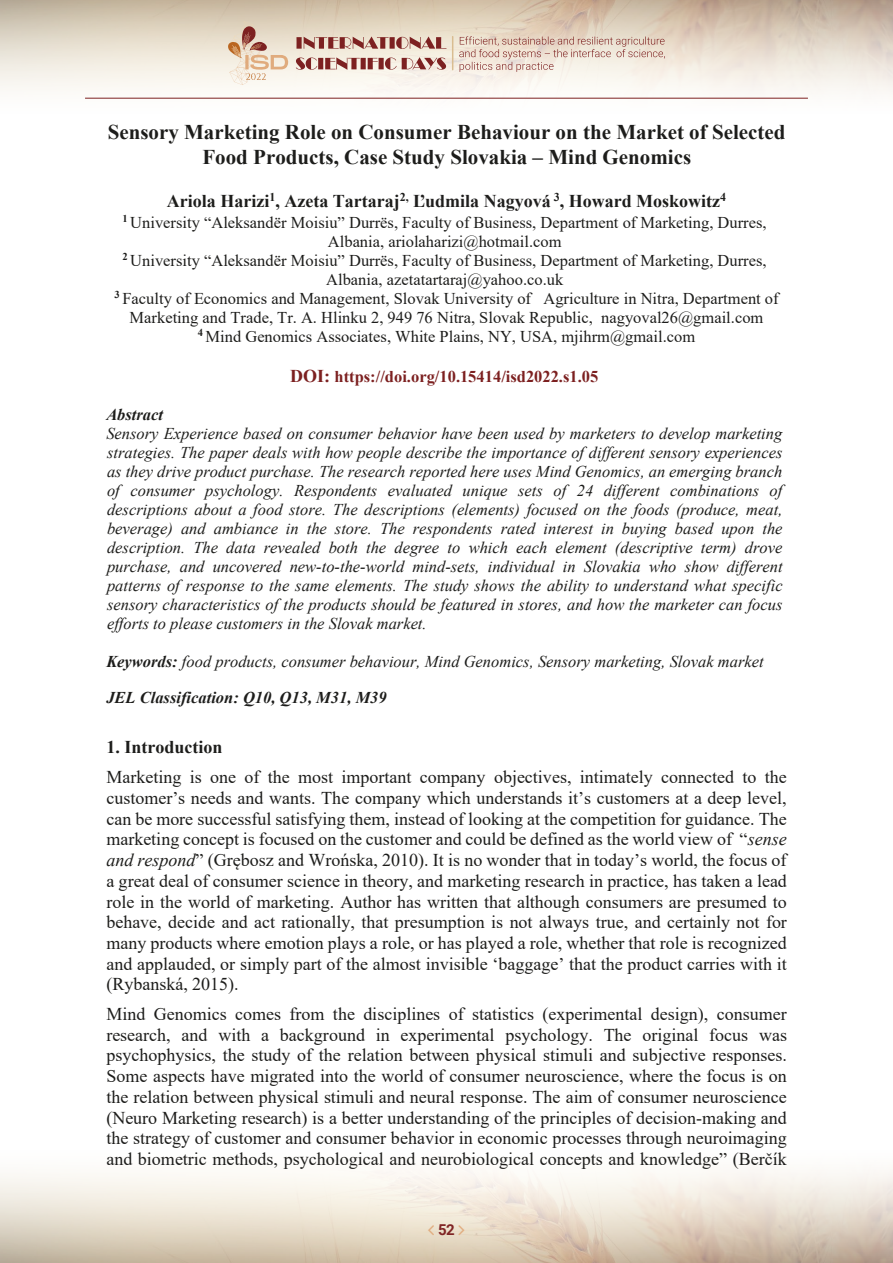
<style>
.page{position:relative;width:893px;height:1263px;background:#fff}
.page>*{position:absolute;margin:0;border:0;box-sizing:border-box;transform-origin:0 0}
.t1{font:700 21px/24.9px "Times New Roman";color:#1d1d1b;text-align:center}
.t2{font:18px/20.7px "Times New Roman";color:#1d1d1b;text-align:justify}
.t3{font:700 18px "Times New Roman";color:#1d1d1b}
.t4{font:italic 16.5px/18.9px "Times New Roman";color:#1d1d1b}
.t5{font:16.5px/19px "Times New Roman";color:#1d1d1b;text-align:center}
.t6{font:700 16.5px "Times New Roman";color:#7c2020}
.t7{font:700 15px "Roboto";color:#802525}
.s1{color:#201f1e}
.s2{font-size:18px}
.s3{font-weight:700}
.s4{font-style:italic}
</style>
<div class="page">
<hr style="left:85px;top:98px;width:723px;height:1px;background:#7d2121">
<svg style="left:228px;top:21px;width:60px;height:64px;background:#e3cdba"></svg>
<svg style="left:296px;top:57px;width:150px;height:13px;background:#c0938d"></svg>
<svg style="left:296px;top:36px;width:151px;height:13px;background:#bd9086"></svg>
<svg style="left:459px;top:36px;width:206px;height:36px;background:#e3d1c5"></svg>
<hr style="left:452px;top:37px;width:1px;height:33px;background:#d9bd91">
<svg style="left:428px;top:1225px;width:6px;height:10px"></svg>
<svg style="left:459px;top:1225px;width:6px;height:10px"></svg>
<p class="t1" style="left:108px;top:118px;width:679px">Sensory Marketing Role on Consumer Behaviour on the Market of Selected<br>Food Products, Case Study Slovakia – Mind Genomics</p>
<p class="t3" style="left:167px;top:188px;width:561px">Ariola Harizi<sup>1</sup>, Azeta Tartaraj<sup>2,</sup> <span class="s1">Ľudmila Nagyová</span> <sup>3</sup>, Howard Moskowitz<sup>4</sup></p>
<p class="t5" style="left:115px;top:213px;width:666px"><sup>1</sup> University “Aleksandër Moisiu” Durrës, Faculty of Business, Department of Marketing, Durres, Albania, ariolaharizi@hotmail.com<br><sup>2</sup> University “Aleksandër Moisiu” Durrës, Faculty of Business, Department of Marketing, Durres, Albania, azetatartaraj@yahoo.co.uk<br><sup>3</sup> Faculty of Economics and Management, Slovak University of Agriculture in Nitra, Department of Marketing and Trade, Tr. A. Hlinku 2, 949 76 Nitra, Slovak Republic, nagyoval26@gmail.com<br><sup>4</sup> Mind Genomics Associates, White Plains, NY, USA, mjihrm@gmail.com</p>
<p class="t6" style="left:290px;top:364px;width:310px"><span class="s2">DOI:</span> https://doi.org/10.15414/isd2022.s1.05</p>
<p class="t4" style="left:106px;top:404px;width:678px"><span class="s3">Abstract<br></span>Sensory Experience based on consumer behavior have been used by marketers to develop marketing strategies. The paper deals with how people describe the importance of different sensory experiences as they drive product purchase. The research reported here uses Mind Genomics, an emerging branch of consumer psychology. Respondents evaluated unique sets of 24 different combinations of descriptions about a food store. The descriptions (elements) focused on the foods (produce, meat, beverage) and ambiance in the store. The respondents rated interest in buying based upon the description. The data revealed both the degree to which each element (descriptive term) drove purchase, and uncovered new-to-the-world mind-sets, individual in Slovakia who show different patterns of response to the same elements. The study shows the ability to understand what specific sensory characteristics of the products should be featured in stores, and how the marketer can focus efforts to please customers in the Slovak market.</p>
<p class="t4" style="left:106px;top:642px;width:659px;line-height:36.3px"><span class="s3">Keywords:</span> food products, consumer behaviour, Mind Genomics, Sensory marketing, Slovak market<br><span class="s3">JEL Classification: Q10, Q13, M31, M39</span></p>
<p class="t2" style="left:106px;top:731px;width:682px;line-height:30.3px"><span class="s3">1. Introduction<br></span>Marketing is one of the most important company objectives, intimately connected to the</p>
<p class="t2" style="left:106px;top:787px;width:682px">customer’s needs and wants. The company which understands it’s customers at a deep level, can be more successful satisfying them, instead of looking at the competition for guidance. The marketing concept is focused on the customer and could be defined as the world view of “<span class="s4">sense and respond</span>” (Grębosz and Wrońska, 2010). It is no wonder that in today’s world, the focus of a great deal of consumer science in theory, and marketing research in practice, has taken a lead role in the world of marketing. Author has written that although consumers are presumed to behave, decide and act rationally, that presumption is not always true, and certainly not for many products where emotion plays a role, or has played a role, whether that role is recognized and applauded, or simply part of the almost invisible ‘baggage’ that the product carries with it (Rybanská, 2015).</p>
<p class="t2" style="left:106px;top:1003px;width:682px">Mind Genomics comes from the disciplines of statistics (experimental design), consumer research, and with a background in experimental psychology. The original focus was psychophysics, the study of the relation between physical stimuli and subjective responses.<br>Some aspects have migrated into the world of consumer neuroscience, where the focus is on the relation between physical stimuli and neural response. The aim of consumer neuroscience (Neuro Marketing research) is a better understanding of the principles of decision-making and the strategy of customer and consumer behavior in economic processes through neuroimaging and biometric methods, psychological and neurobiological concepts and knowledge” (Berčík</p>
<p class="t7" style="left:438px;top:1219px;width:18px">52</p>
</div>
